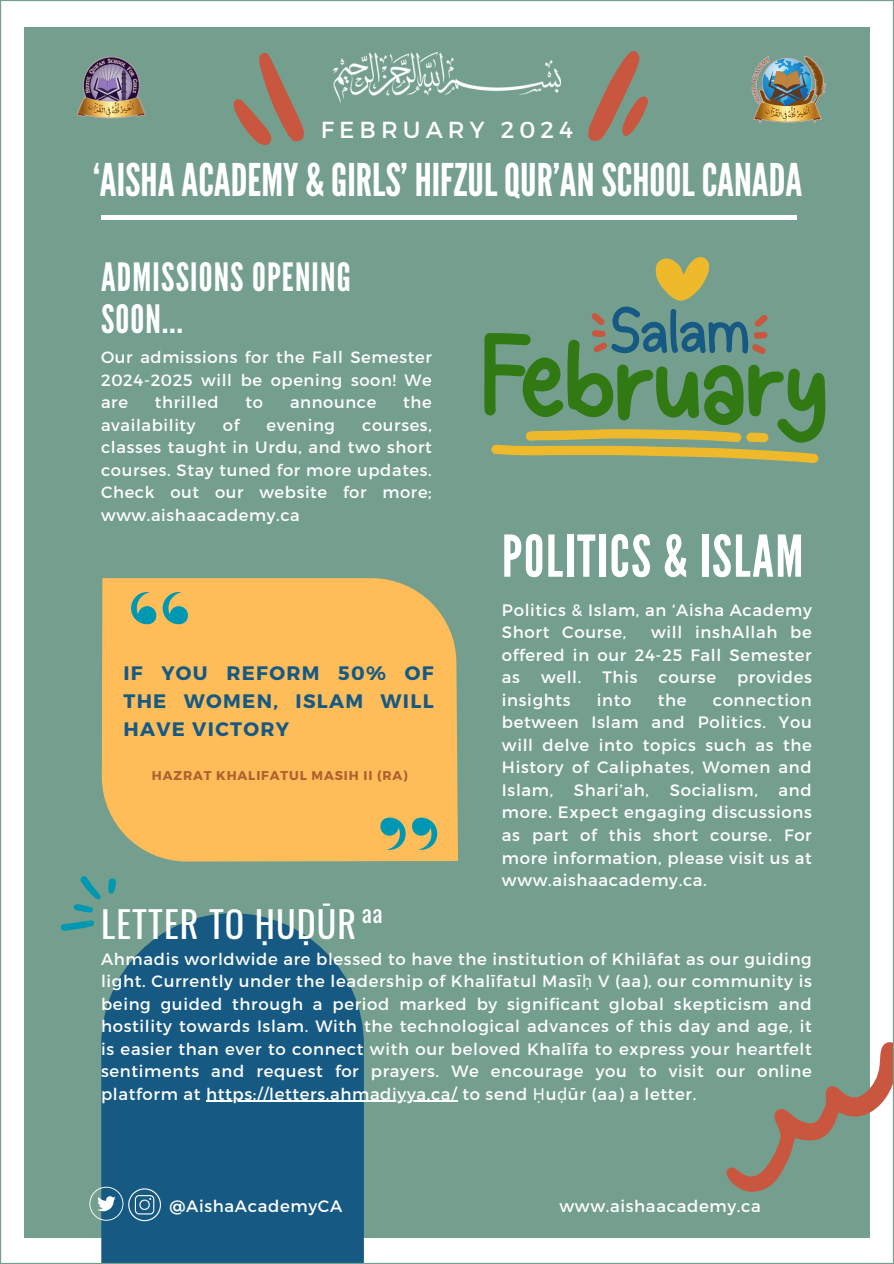
<style>
.page{position:relative;width:894px;height:1264px;background:#fff}
.page>*{position:absolute;margin:0;border:0;box-sizing:border-box;transform-origin:0 0}
.t1{font:65.25px "lulu";letter-spacing:-.07em;color:#165a84}
.t2{font:57.45px "League Gothic";letter-spacing:.03em;color:#fff}
.t3{font:45px "League Gothic";color:#fff}
.t4{font:39px/41.7px "League Gothic";letter-spacing:.03em;color:#fff}
.t5{font:36px "Oswald";letter-spacing:.03em;color:#fff}
.t6{font:23.7px "Oswald";color:#fff}
.t7{font:23.1px "Montserrat";letter-spacing:.22em;color:#fff}
.t8{font:700 19.5px/28.2px "Montserrat";letter-spacing:.07em;color:#165a84;text-align:justify}
.t9{font:16.5px/22.5px "Montserrat";letter-spacing:.04em;color:#fff;text-align:justify}
.t10{font:16.35px/22.5px "Montserrat";letter-spacing:.04em;color:#fff;text-align:justify}
.t11{font:700 12.75px "Montserrat";letter-spacing:.07em;color:#ad6030}
.s1{font-family:"Noto Sans"}
</style>
<div class="page">
<svg style="left:812px;top:1px;width:80px;height:84px"></svg>
<div style="left:24px;top:27px;width:845px;height:1210px;background:#749f8e"></div>
<svg style="left:101px;top:913px;width:263px;height:349px;background:#1d5f85"></svg>
<div style="left:101px;top:215px;width:695px;height:5px;background:#fff"></div>
<svg style="left:89px;top:1186px;width:73px;height:36px;background:#4e829c"></svg>
<img style="left:333px;top:52px;width:227px;height:51px">
<img style="left:76px;top:56px;width:69px;height:62px">
<img style="left:751px;top:56px;width:74px;height:67px">
<div style="left:102px;top:578px;width:356px;height:283px;background:#ffbd59"></div>
<svg style="left:380px;top:811px;width:57px;height:38px;background:#9cae7b"></svg>
<svg style="left:131px;top:592px;width:57px;height:38px;background:#9bae7b"></svg>
<svg style="left:655px;top:257px;width:54px;height:44px"></svg>
<svg style="left:484px;top:313px;width:341px;height:150px"></svg>
<svg style="left:60px;top:876px;width:56px;height:59px"></svg>
<svg style="left:233px;top:53px;width:71px;height:93px"></svg>
<svg style="left:588px;top:51px;width:60px;height:90px"></svg>
<svg style="left:726px;top:1016px;width:166px;height:198px"></svg>
<div style="left:611px;top:305px;width:140px;height:55px;background:#749f8e"></div>
<hr style="left:206px;top:1100px;width:251px;height:1px;background:#fff">
<hr style="left:0;top:0;width:893px;height:1px;background:#749f8e">
<hr style="left:0;top:1262px;width:893px;height:1px;background:#749f8e">
<hr style="left:0;top:1px;width:1px;height:1262px;background:#749f8e">
<hr style="left:892px;top:0;width:1px;height:1263px;background:#749f8e">
<p class="t7" style="left:321px;top:115px;width:254px">FEBRUARY 2024</p>
<h5 class="t3" style="left:93px;top:154px;width:710px">‘AISHAACADEMY &amp; GIRLS’HIFZULQUR’ANSCHOOLCANADA</h5>
<h4 class="t4" style="left:101px;top:257px;width:251px">ADMISSIONS OPENING<br>SOON...</h4>
<p class="t10" style="left:101px;top:345px;width:332px">Our admissions for the Fall Semester 2024-2025 will be opening soon! We are</p>
<p class="t10" style="left:155px;top:390px;width:65px">thrilled</p>
<p class="t10" style="left:245px;top:390px;width:19px">to</p>
<p class="t10" style="left:290px;top:390px;width:88px">announce</p>
<p class="t10" style="left:403px;top:390px;width:30px">the</p>
<p class="t10" style="left:101px;top:413px;width:96px">availability</p>
<p class="t10" style="left:223px;top:413px;width:18px">of</p>
<p class="t10" style="left:266px;top:413px;width:70px">evening</p>
<p class="t10" style="left:101px;top:413px;width:332px;text-indent:261px">courses, classes taught in Urdu, and two short courses. Stay tuned for more updates.<br>Check out our website for more; www.aishaacademy.ca</p>
<p class="t8" style="left:123px;top:657px;width:312px">IF YOU REFORM 50% OF THE WOMEN, ISLAM WILL HAVE VICTORY</p>
<p class="t11" style="left:152px;top:767px;width:257px">HAZRAT KHALIFATUL MASIH II (RA)</p>
<p class="t1" style="left:608px;top:269px;width:145px">Salam</p>
<h2 class="t2" style="left:502px;top:523px;width:303px">POLITICS &amp; ISLAM</h2>
<h1 class="t9" style="left:502px;top:598px;width:311px">Politics &amp; Islam, an ‘Aisha Academy<br>Short Course,</h1>
<h1 class="t9" style="left:502px;top:620px;width:311px;text-indent:149px">will inshAllah be offered in our 24-25 Fall Semester as</h1>
<h1 class="t9" style="left:541px;top:665px;width:42px">well.</h1>
<h1 class="t9" style="left:602px;top:665px;width:36px">This</h1>
<h1 class="t9" style="left:658px;top:665px;width:59px">course</h1>
<h1 class="t9" style="left:736px;top:665px;width:76px">provides</h1>
<h1 class="t9" style="left:502px;top:688px;width:70px">insights</h1>
<h1 class="t9" style="left:596px;top:688px;width:36px">into</h1>
<h1 class="t9" style="left:657px;top:688px;width:30px">the</h1>
<h1 class="t9" style="left:502px;top:688px;width:311px;text-indent:211px">connection between Islam and Politics. You will delve into topics such as the History of Caliphates, Women and Islam, Shari’ah, Socialism, and more. Expect engaging discussions as part of this short course. For more information, please visit us at www.aishaacademy.ca.</h1>
<p class="t5" style="left:101px;top:896px;width:256px">LETTER TO ḤUḌŪR</p>
<p class="t9" style="left:101px;top:946px;width:712px">Ahmadis worldwide are blessed to have the institution of Khilāfat as our guiding light. Currently under the leadership of Khalīfatul Masī<span class="s1">ḥ</span> V (aa), our community is being guided through a period marked by significant global skepticism and hostility towards Islam. With the technological advances of this day and age, it is easier than ever to connect with our beloved Khalīfa to express your heartfelt sentiments and request for prayers. We encourage you to visit our online platform at https://letters.ahmadiyya.ca/ to send <span class="s1">Ḥ</span>u<span class="s1">ḍ</span>ūr (aa) a letter.</p>
<p class="t6" style="left:362px;top:894px;width:22px">aa</p>
<h3 class="t9" style="left:169px;top:1193px;width:174px">@AishaAcademyCA</h3>
<p class="t9" style="left:559px;top:1193px;width:203px">www.aishaacademy.ca</p>
</div>
